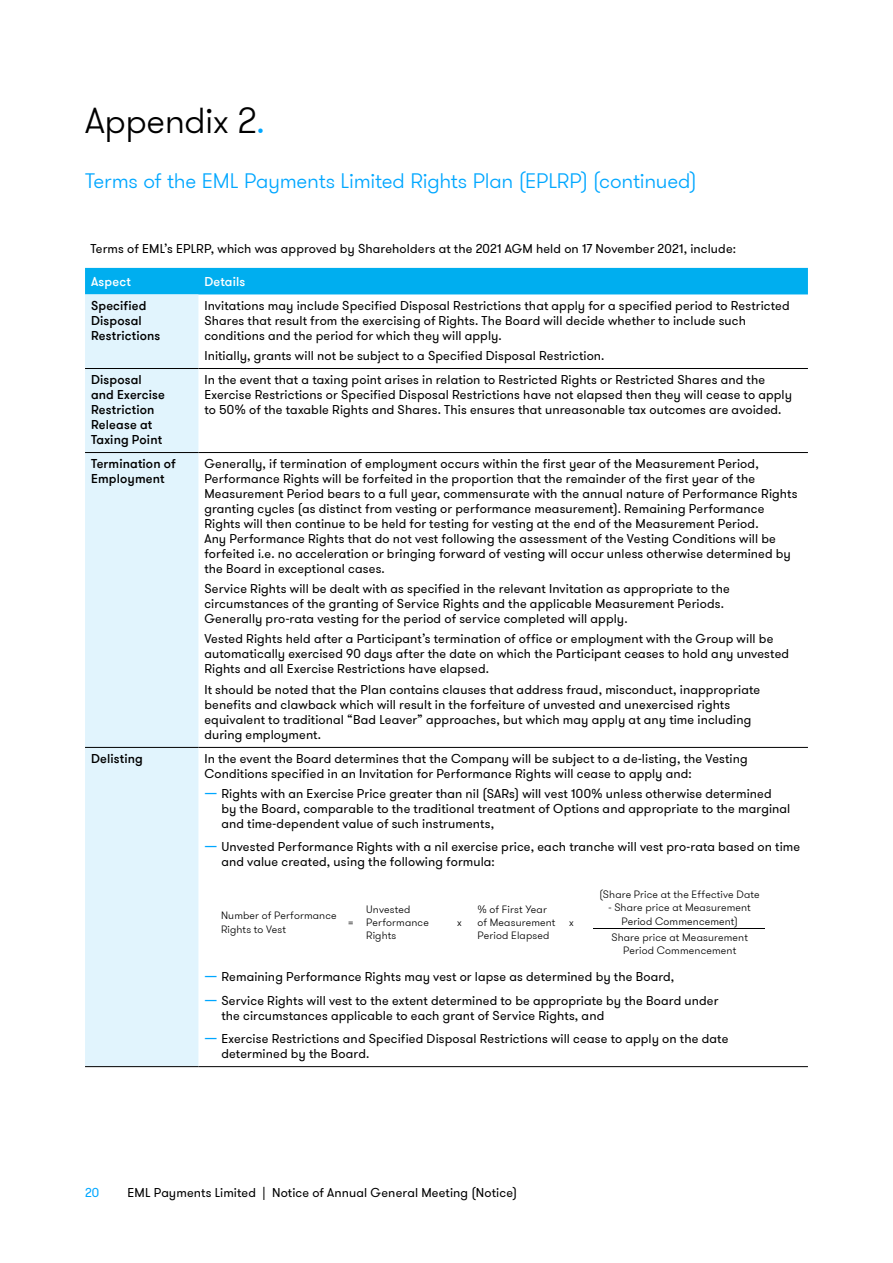
<style>
.page{position:relative;width:893px;height:1263px;background:#fff}
.page>*{position:absolute;margin:0;border:0;box-sizing:border-box;transform-origin:0 0}
.t1{font:300 36px "GT Walsheim Pro";letter-spacing:-.015em;color:#000}
.t2{font:300 21px "GT Walsheim Pro";letter-spacing:-.01em;color:#00a7ff}
.t3{font:12.75px/15px "GT Walsheim Pro";letter-spacing:.01em;color:#000}
.t4{font:500 12.75px/15px "GT Walsheim Pro";letter-spacing:.01em;color:#000}
.t5{font:500 12.75px "GT Walsheim Pro";letter-spacing:.015em;color:#fff}
.t6{font:12.75px "GT Walsheim Pro";color:#00a7ff}
.t7{font:300 10.65px/13.4px "GT Walsheim Pro";letter-spacing:.015em;color:#000}
.s1{color:#00a7ff}
.s2{font-weight:500;color:#00a7ff}
</style>
<div class="page">
<div style="left:85px;top:268px;width:723px;height:26px;background:#00aeef"></div>
<div style="left:85px;top:294px;width:113px;height:772px;background:#e1f4fd"></div>
<hr style="left:85px;top:368px;width:113px;height:1px;background:#000">
<hr style="left:198px;top:368px;width:610px;height:1px;background:#000">
<hr style="left:85px;top:452px;width:113px;height:1px;background:#000">
<hr style="left:198px;top:452px;width:610px;height:1px;background:#000">
<hr style="left:85px;top:747px;width:113px;height:1px;background:#000">
<hr style="left:198px;top:747px;width:610px;height:1px;background:#000">
<hr style="left:85px;top:1066px;width:113px;height:1px;background:#000">
<hr style="left:198px;top:1066px;width:610px;height:1px;background:#000">
<hr style="left:594px;top:928px;width:171px;height:1px;background:#000">
<h1 class="t1" style="left:85px;top:97px;width:181px">Appendix 2<span class="s1">.</span></h1>
<h2 class="t2" style="left:85px;top:167px;width:613px">Terms of the EML Payments Limited Rights Plan (EPLRP) (continued)</h2>
<p class="t3" style="left:90px;top:242px;width:647px">Terms of EML’s EPLRP, which was approved by Shareholders at the 2021 AGM held on 17 November 2021, include:</p>
<p class="t5" style="left:91px;top:273px;width:41px">Aspect</p>
<p class="t5" style="left:204px;top:273px;width:42px">Details</p>
<p class="t4" style="left:91px;top:298px;width:71px">Specified<br>Disposal<br>Restrictions</p>
<p class="t3" style="left:204px;top:298px;width:587px">Invitations may include Specified Disposal Restrictions that apply for a specified period to Restricted<br>Shares that result from the exercising of Rights. The Board will decide whether to include such conditions and the period for which they will apply.</p>
<p class="t3" style="left:204px;top:348px;width:402px">Initially, grants will not be subject to a Specified Disposal Restriction.</p>
<p class="t4" style="left:91px;top:372px;width:76px">Disposal and Exercise<br>Restriction<br>Release at<br>Taxing Point</p>
<p class="t3" style="left:204px;top:372px;width:589px">In the event that a taxing point arises in relation to Restricted Rights or Restricted Shares and the<br>Exercise Restrictions or Specified Disposal Restrictions have not elapsed then they will cease to apply to 50% of the taxable Rights and Shares. This ensures that unreasonable tax outcomes are avoided.</p>
<p class="t4" style="left:91px;top:456px;width:86px">Termination of<br>Employment</p>
<p class="t3" style="left:204px;top:456px;width:595px">Generally, if termination of employment occurs within the first year of the Measurement Period, Performance Rights will be forfeited in the proportion that the remainder of the first year of the Measurement Period bears to a full year, commensurate with the annual nature of Performance Rights granting cycles (as distinct from vesting or performance measurement). Remaining Performance Rights will then continue to be held for testing for vesting at the end of the Measurement Period.<br>Any Performance Rights that do not vest following the assessment of the Vesting Conditions will be forfeited i.e. no acceleration or bringing forward of vesting will occur unless otherwise determined by the Board in exceptional cases.</p>
<p class="t3" style="left:204px;top:581px;width:527px">Service Rights will be dealt with as specified in the relevant Invitation as appropriate to the circumstances of the granting of Service Rights and the applicable Measurement Periods.<br>Generally pro-rata vesting for the period of service completed will apply.</p>
<p class="t3" style="left:204px;top:632px;width:586px">Vested Rights held after a Participant’s termination of office or employment with the Group will be automatically exercised 90 days after the date on which the Participant ceases to hold any unvested<br>Rights and all Exercise Restrictions have elapsed.</p>
<p class="t3" style="left:204px;top:682px;width:557px">It should be noted that the Plan contains clauses that address fraud, misconduct, inappropriate benefits and clawback which will result in the forfeiture of unvested and unexercised rights equivalent to traditional “Bad Leaver” approaches, but which may apply at any time including during employment.</p>
<p class="t4" style="left:91px;top:751px;width:53px">Delisting</p>
<p class="t3" style="left:204px;top:751px;width:545px">In the event the Board determines that the Company will be subject to a de-listing, the Vesting<br>Conditions specified in an Invitation for Performance Rights will cease to apply and:</p>
<p class="t3" style="left:221px;top:786px;width:570px;text-indent:-17px"><span class="s2">Ν</span> Rights with an Exercise Price greater than nil (SARs) will vest 100% unless otherwise determined<br>by the Board, comparable to the traditional treatment of Options and appropriate to the marginal and time-dependent value of such instruments,</p>
<p class="t3" style="left:221px;top:840px;width:580px;text-indent:-17px"><span class="s2">Ν</span> Unvested Performance Rights with a nil exercise price, each tranche will vest pro-rata based on time and value created, using the following formula:</p>
<p class="t7" style="left:599px;top:888px;width:162px">(Share Price at the Effective Date</p>
<p class="t7" style="left:608px;top:901px;width:144px;text-align:center">- Share price at Measurement<br>Period Commencement)</p>
<p class="t7" style="left:611px;top:931px;width:138px;text-align:center">Share price at Measurement<br>Period Commencement</p>
<p class="t3" style="left:204px;top:965px;width:516px;line-height:23.5px"><span class="s2">Ν</span> Remaining Performance Rights may vest or lapse as determined by the Board,<br><span class="s2">Ν</span> Service Rights will vest to the extent determined to be appropriate by the Board under</p>
<p class="t3" style="left:204px;top:1004px;width:525px;line-height:23.5px;text-indent:17px">the circumstances applicable to each grant of Service Rights, and<br><span class="s2">Ν</span> Exercise Restrictions and Specified Disposal Restrictions will cease to apply on the date</p>
<p class="t3" style="left:221px;top:1046px;width:150px">determined by the Board.</p>
<p class="t7" style="left:221px;top:909px;width:117px">Number of Performance<br>Rights to Vest</p>
<p class="t7" style="left:366px;top:903px;width:64px">Unvested<br>Performance<br>Rights</p>
<p class="t7" style="left:477px;top:903px;width:79px">% of First Year of Measurement<br>Period Elapsed</p>
<p class="t7" style="left:348px;top:916px;width:8px">=</p>
<p class="t7" style="left:457px;top:916px;width:6px">x</p>
<p class="t7" style="left:569px;top:916px;width:6px">x</p>
<p class="t6" style="left:85px;top:1184px;width:16px">20</p>
<p class="t3" style="left:128px;top:1185px;width:391px">EML Payments Limited | Notice of Annual General Meeting (Notice)</p>
</div>
